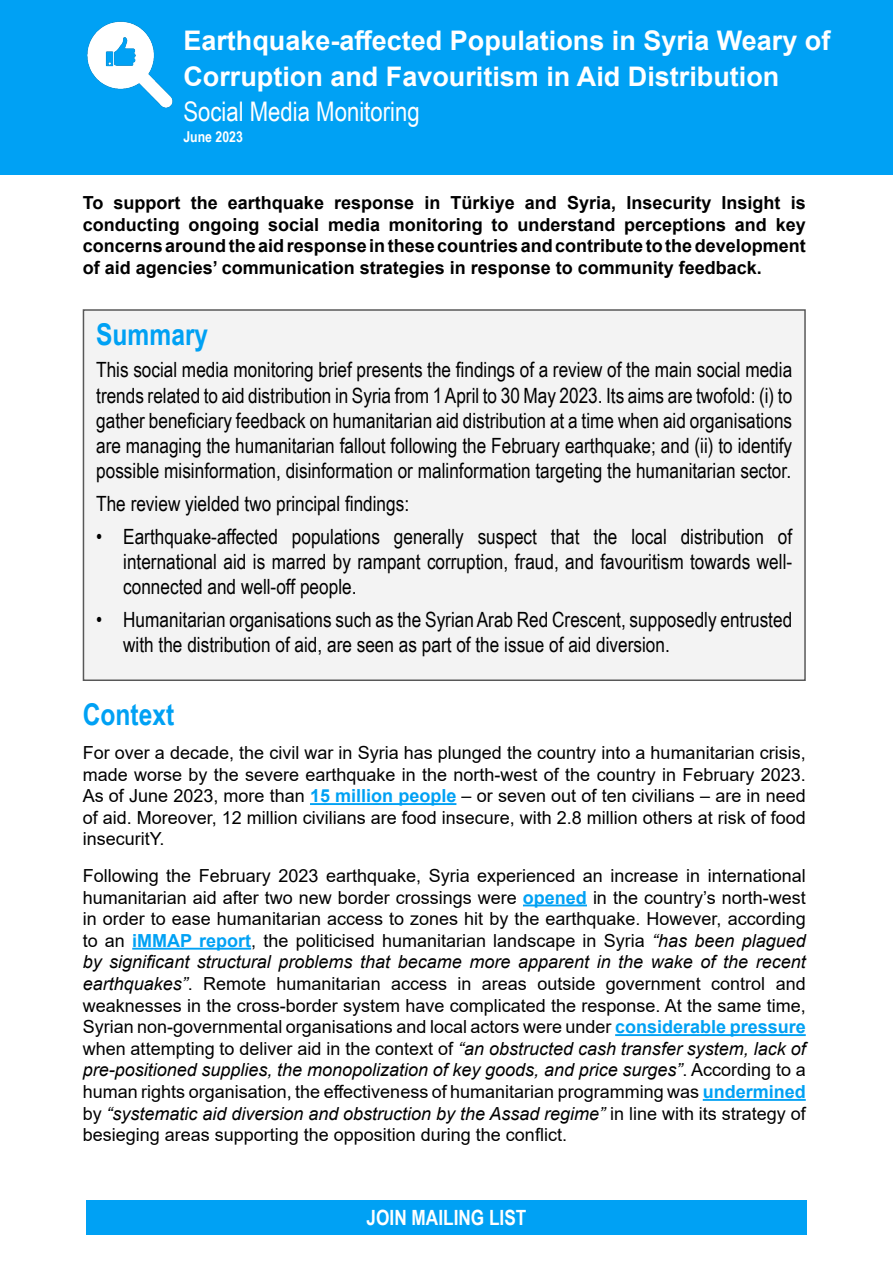
<style>
.page{position:relative;width:893px;height:1263px;background:#fff}
.page>*{position:absolute;margin:0;border:0;box-sizing:border-box;transform-origin:0 0}
.t1{font:700 30px "Arial Narrow";color:#00a1f4}
.t2{font:700 27px/36px "Arial";color:#fff}
.t3{font:27px "Arial Narrow";color:#fff}
.t4{font:21px/25.2px "Arial Narrow";color:#000;text-align:justify}
.t5{font:700 21px "Arial Narrow";color:#fff}
.t6{font:18px/21.6px "Arial";color:#000;text-align:justify}
.t7{font:700 18px/21.6px "Arial";color:#000;text-align:justify}
.t8{font:700 15px "Arial Narrow";color:#fff}
.s1{font-weight:700;color:#00a1f4}
.s2{font-style:italic}
</style>
<div class="page">
<div style="left:0;top:0;width:893px;height:174px;background:#00a1f4"></div>
<img style="left:87px;top:21px;width:86px;height:87px">
<hr style="left:310px;top:803px;width:146px;height:2px;background:#00a1f4">
<hr style="left:523px;top:904px;width:64px;height:2px;background:#00a1f4">
<hr style="left:132px;top:948px;width:119px;height:2px;background:#00a1f4">
<hr style="left:615px;top:1034px;width:191px;height:2px;background:#00a1f4">
<hr style="left:703px;top:1099px;width:103px;height:2px;background:#00a1f4">
<div style="left:83px;top:310px;width:722px;height:370px;background:#f3f3f3"></div>
<div style="left:83px;top:309px;width:723px;height:372px;border:2px solid #585858"></div>
<div style="left:86px;top:1200px;width:720px;height:35px;background:#00a1f4"></div>
<h2 class="t2" style="left:183px;top:22px;width:648px">Earthquake-affected Populations in Syria Weary of<br>Corruption and Favouritism in Aid Distribution</h2>
<h2 class="t3" style="left:183px;top:92px;width:238px">Social Media Monitoring</h2>
<p class="t8" style="left:183px;top:125px;width:61px">June 2023</p>
<p class="t7" style="left:83px;top:192px;width:725px">To support the earthquake response in Türkiye and Syria, Insecurity Insight is conducting ongoing social media monitoring to understand perceptions and key concerns around the aid response in these countries and contribute to the development of aid agencies’ communication strategies in response to community feedback.</p>
<h1 class="t1" style="left:96px;top:311px;width:114px">Summary</h1>
<p class="t4" style="left:96px;top:356px;width:697px">This social media monitoring brief presents the findings of a review of the main social media trends related to aid distribution in Syria from 1 April to 30 May 2023. Its aims are twofold: (i) to gather beneficiary feedback on humanitarian aid distribution at a time when aid organisations are managing the humanitarian fallout following the February earthquake; and (ii) to identify possible misinformation, disinformation or malinformation targeting the humanitarian sector.</p>
<p class="t4" style="left:96px;top:490px;width:314px">The review yielded two principal findings:</p>
<p class="t4" style="left:123px;top:523px;width:670px;text-indent:-27px">• Earthquake-affected populations generally suspect that the local distribution of international aid is marred by rampant corruption, fraud, and favouritism towards well&shy;connected and well-off people.</p>
<p class="t4" style="left:123px;top:606px;width:670px;text-indent:-27px">• Humanitarian organisations such as the Syrian Arab Red Crescent, supposedly entrusted with the distribution of aid, are seen as part of the issue of aid diversion.</p>
<h1 class="t1" style="left:83px;top:692px;width:93px">Context</h1>
<p class="t6" style="left:83px;top:742px;width:725px">For over a decade, the civil war in Syria has plunged the country into a humanitarian crisis, made worse by the severe earthquake in the north-west of the country in February 2023.<br>As of June 2023, more than <span class="s1">15 million people</span> – or seven out of ten civilians – are in need of aid. Moreover, 12 million civilians are food insecure, with 2.8 million others at risk of food insecuritY.</p>
<p class="t6" style="left:83px;top:865px;width:725px">Following the February 2023 earthquake, Syria experienced an increase in international humanitarian aid after two new border crossings were <span class="s1">opened</span> in the country’s north-west in order to ease humanitarian access to zones hit by the earthquake. However, according to an <span class="s1">iMMAP report</span>, the politicised humanitarian landscape in Syria <span class="s2">“has been plagued by significant structural problems that became more apparent in the wake of the recent earthquakes”</span>. Remote humanitarian access in areas outside government control and weaknesses in the cross-border system have complicated the response. At the same time, Syrian non-governmental organisations and local actors were under <span class="s1">considerable pressure </span>when attempting to deliver aid in the context of <span class="s2">“an obstructed cash transfer system, lack of pre-positioned supplies, the monopolization of key goods, and price surges”</span>. According to a human rights organisation, the effectiveness of humanitarian programming was <span class="s1">undermined </span>by <span class="s2">“systematic aid diversion and obstruction by the Assad regime”</span> in line with its strategy of besieging areas supporting the opposition during the conflict.</p>
<p class="t5" style="left:367px;top:1202px;width:161px">JOIN MAILING LIST</p>
</div>
